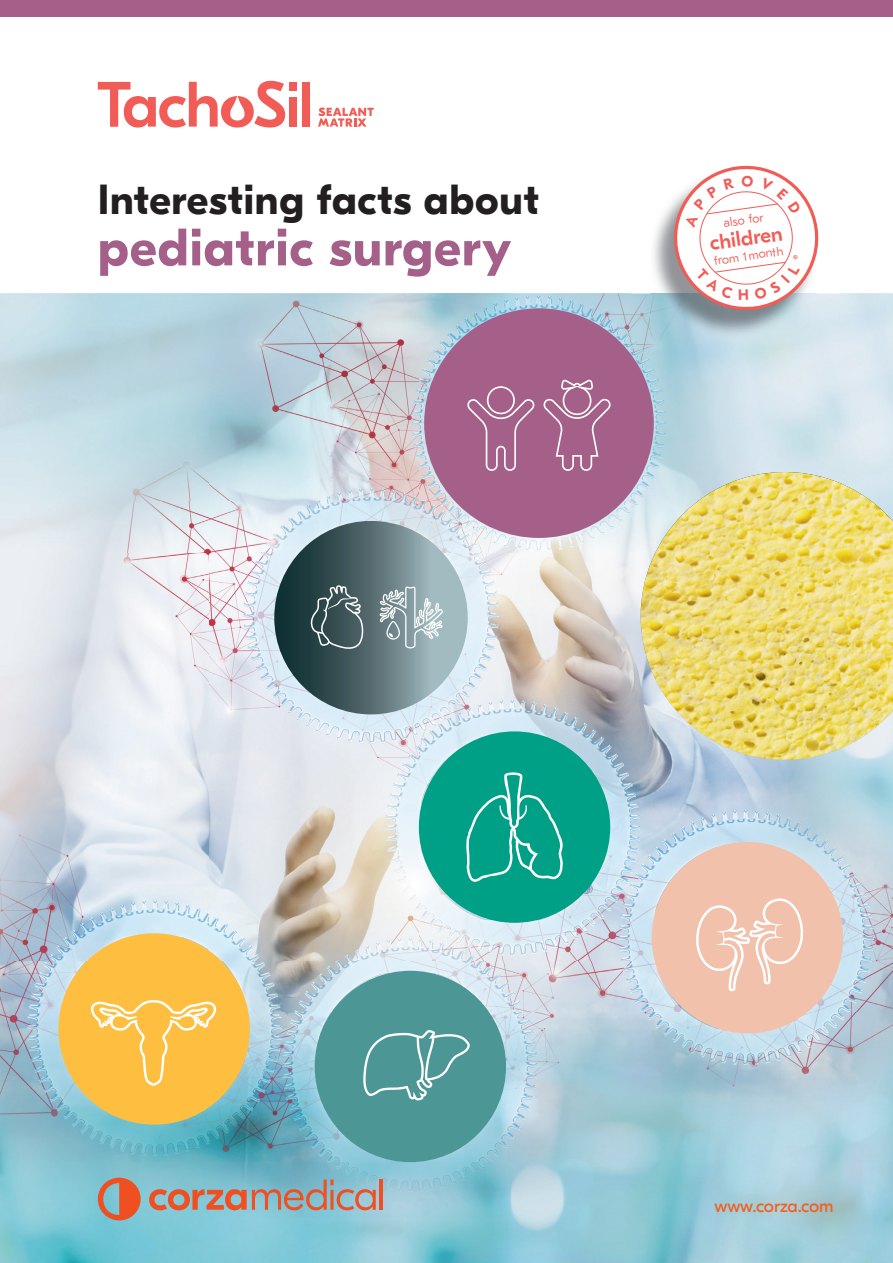
<style>
.page{position:relative;width:893px;height:1263px;background:#fff}
.page>*{position:absolute;margin:0;border:0;box-sizing:border-box;transform-origin:0 0}
.t1{font:700 52.5px "GT Eesti Display";letter-spacing:.02em;color:#a46089}
.t2{font:700 42px "GT Eesti Display";letter-spacing:.02em;color:#231f20}
.t3{font:500 20.85px "GT Eesti Text";color:#f15c56}
.t4{font:18px "GT Eesti Display";color:#f26021}
.t5{font:300 12.6px "GT Eesti Text";color:#f15c56}
</style>
<div class="page">
<img style="left:0;top:293px;width:893px;height:970px">
<svg style="left:318px;top:108px;width:56px;height:19px"></svg>
<div style="left:289px;top:97px;width:8px;height:30px;background:#f15c56"></div>
<div style="left:289px;top:82px;width:8px;height:9px;background:#f15c56"></div>
<div style="left:303px;top:82px;width:7px;height:45px;background:#f15c56"></div>
<svg style="left:98px;top:81px;width:187px;height:47px"></svg>
<img style="left:641px;top:472px;width:252px;height:288px">
<hr style="left:380px;top:1179px;width:3px;height:31px;background:#f04f22">
<svg style="left:149px;top:1179px;width:227px;height:31px;background:#a49d9a"></svg>
<svg style="left:98px;top:1177px;width:43px;height:43px;background:#bb8370"></svg>
<div style="left:0;top:0;width:893px;height:17px;background:#a46089"></div>
<svg style="left:274px;top:521px;width:194px;height:193px;background:#597176"></svg>
<svg style="left:380px;top:586px;width:64px;height:62px;background:#a0b2b7"></svg>
<svg style="left:310px;top:585px;width:54px;height:64px;background:#52676a"></svg>
<div style="left:419px;top:731px;width:191px;height:192px;background:#00a087;border-radius:50%"></div>
<svg style="left:466px;top:772px;width:97px;height:110px"></svg>
<div style="left:58px;top:933px;width:192px;height:192px;background:#febf40;border-radius:50%"></div>
<svg style="left:91px;top:1000px;width:126px;height:86px"></svg>
<div style="left:315px;top:971px;width:191px;height:191px;background:#4c9796;border-radius:50%"></div>
<svg style="left:363px;top:1030px;width:107px;height:70px"></svg>
<div style="left:652px;top:842px;width:191px;height:191px;background:#f1c1ab;border-radius:50%"></div>
<svg style="left:696px;top:898px;width:108px;height:93px"></svg>
<img style="left:650px;top:205px;width:167px;height:133px">
<div style="left:424px;top:308px;width:230px;height:230px;background:#a46089;border-radius:50%"></div>
<svg style="left:467px;top:379px;width:144px;height:92px"></svg>
<svg style="left:671px;top:165px;width:150px;height:148px"></svg>
<p class="t2" style="left:98px;top:177px;width:443px">Interesting facts about</p>
<p class="t1" style="left:98px;top:218px;width:415px">pediatric surgery</p>
<p class="t5" style="left:723px;top:216px;width:42px;rotate:-8deg">also for</p>
<p class="t3" style="left:708px;top:232px;width:75px;rotate:-8deg">children</p>
<p class="t5" style="left:713px;top:254px;width:72px;rotate:-8deg">from 1 month</p>
<p class="t4" style="left:714px;top:1196px;width:121px">www.corza.com</p>
</div>
